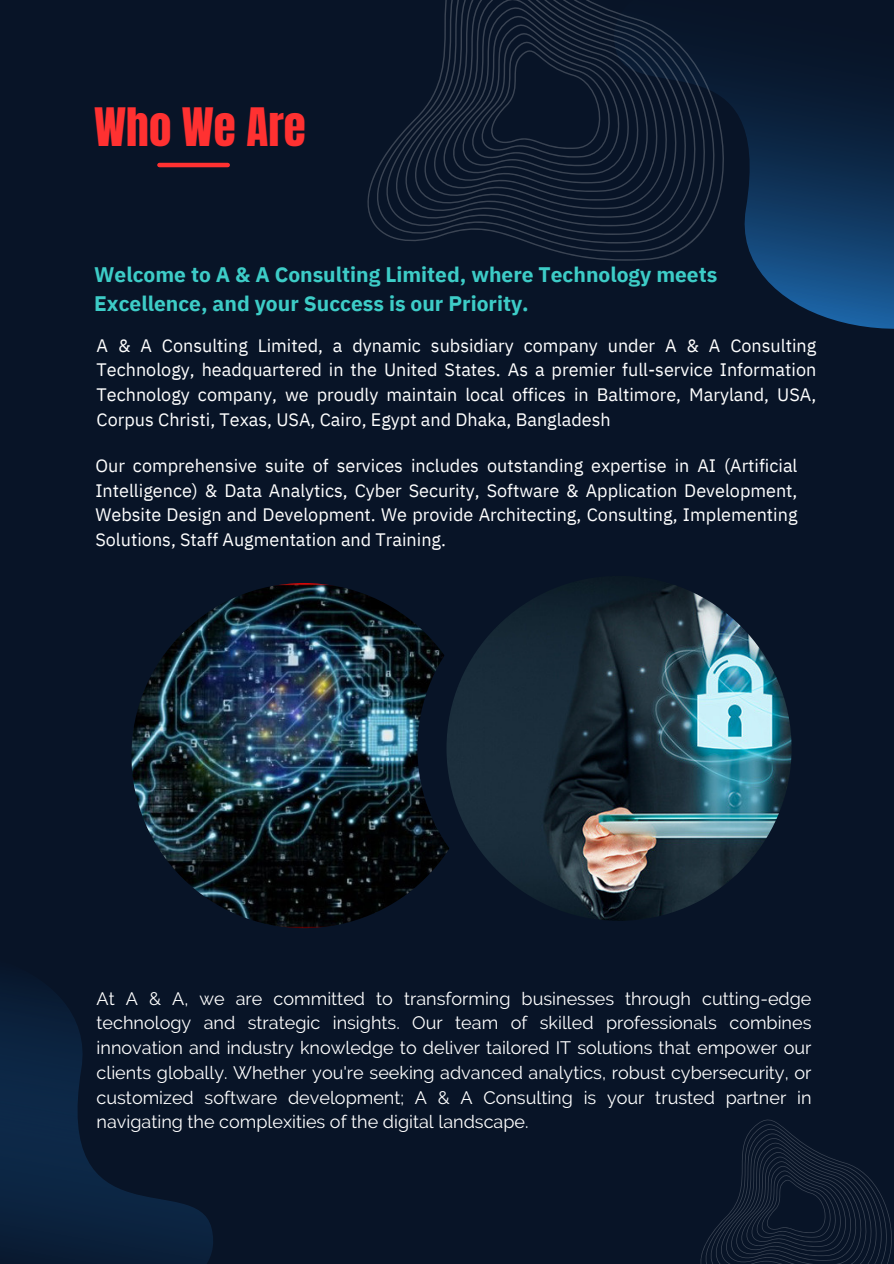
<style>
.page{position:relative;width:894px;height:1264px;background:#fff}
.page>*{position:absolute;margin:0;border:0;box-sizing:border-box;transform-origin:0 0}
.t1{font:45px "Anton";color:#ff3131}
.t2{font:700 21px/29.2px "IBM Plex Sans";color:#3dccc7}
.t3{font:18px/24.8px "IBM Plex Sans";color:#fff;text-align:justify}
.t4{font:18px/24.8px "Raleway";color:#fff;text-align:justify}
</style>
<div class="page">
<div style="left:0;top:0;width:893px;height:1263px;background:#081427"></div>
<svg style="left:726px;top:74px;width:167px;height:255px"></svg>
<svg style="left:0;top:986px;width:213px;height:277px"></svg>
<img style="left:131px;top:583px;width:345px;height:345px;border-radius:50%">
<div style="left:417px;top:576px;width:345px;height:344px;background:#081427;border-radius:50%"></div>
<img style="left:446px;top:576px;width:345px;height:344px;border-radius:50%">
<svg style="left:367px;top:0;width:359px;height:261px"></svg>
<hr style="left:159px;top:163px;width:69px;height:4px;background:#ff3131">
<svg style="left:700px;top:1119px;width:192px;height:144px"></svg>
<h2 class="t1" style="left:94px;top:95px;width:213px">Who We Are</h2>
<p class="t2" style="left:94px;top:259px;width:624px">Welcome to A &amp; A Consulting Limited, where Technology meets<br>Excellence, and your Success is our Priority.</p>
<p class="t3" style="left:97px;top:332px;width:721px">A &amp; A Consulting Limited, a dynamic subsidiary company under A &amp; A Consulting Technology, headquartered in the United States. As a premier full-service Information Technology company, we proudly maintain local offices in Baltimore, Maryland, USA, Corpus Christi, Texas, USA, Cairo, Egypt and Dhaka, Bangladesh</p>
<p class="t3" style="left:95px;top:452px;width:703px">Our comprehensive suite of services includes outstanding expertise in AI (Artificial Intelligence) &amp; Data Analytics, Cyber Security, Software &amp; Application Development, Website Design and Development. We provide Architecting, Consulting, Implementing Solutions, Staff Augmentation and Training.</p>
<h1 class="t4" style="left:97px;top:985px;width:716px">At A &amp; A, we are committed to transforming businesses through cutting-edge technology and strategic insights. Our team of skilled professionals combines innovation and industry knowledge to deliver tailored IT solutions that empower our clients globally. Whether you're seeking advanced analytics, robust cybersecurity, or customized software development; A &amp; A Consulting is your trusted partner in navigating the complexities of the digital landscape.</h1>
</div>
